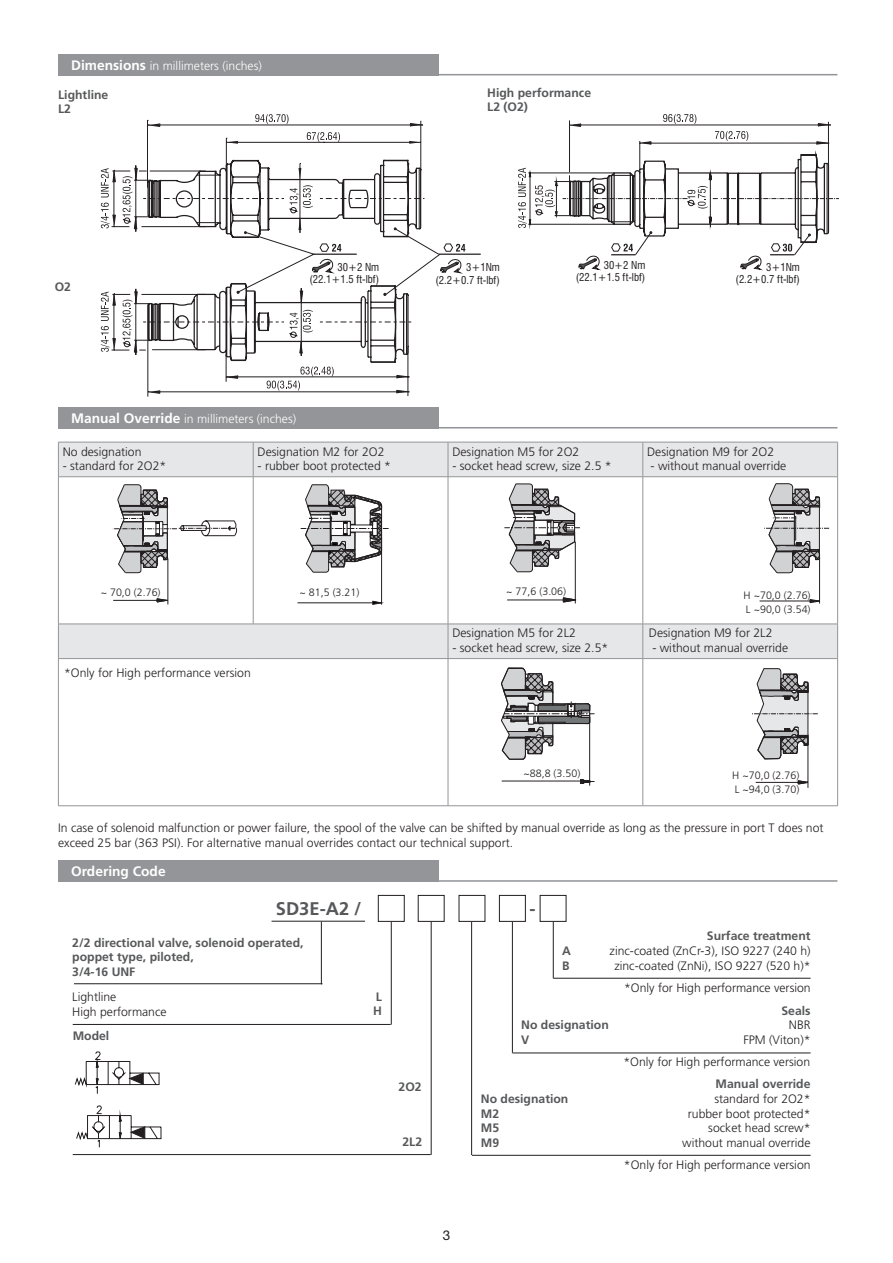
<style>
.page{position:relative;width:893px;height:1263px;background:#fff}
.page>*{position:absolute;margin:0;border:0;box-sizing:border-box;transform-origin:0 0}
.t1{font:700 18.3px "Frutiger LT Pro";color:#57585a}
.t2{font:700 13.8px "Frutiger LT Pro";color:#fff}
.t3{font:13.5px "Helvetica Neue";color:#231f20}
.t4{font:300 12.15px/14.7px "Frutiger LT Pro";color:#231f20;text-align:right}
.t5{font:700 12.15px/14.7px "Frutiger LT Pro";color:#57585a}
.t6{font:300 12.15px "Frutiger LT Pro";color:#fff}
.t7{font:300 10.65px/13.8px "Frutiger LT Pro";color:#231f20}
.t8{font:condensed 10.65px/12.9px "Swiss 721 BTCE";color:#231f20;text-align:right}
.s1{font-weight:700;font-size:13.8px}
</style>
<div class="page">
<div style="left:499px;top:895px;width:27px;height:27px;border:1px solid #231f20"></div>
<div style="left:418px;top:895px;width:27px;height:27px;border:1px solid #231f20"></div>
<div style="left:459px;top:895px;width:26px;height:27px;border:1px solid #231f20"></div>
<hr style="left:272px;top:921px;width:93px;height:1px;background:#231f20">
<hr style="left:321px;top:922px;width:1px;height:62px;background:#231f20">
<hr style="left:431px;top:922px;width:1px;height:233px;background:#231f20">
<hr style="left:73px;top:1154px;width:358px;height:1px;background:#231f20">
<hr style="left:472px;top:1155px;width:339px;height:1px;background:#231f20">
<hr style="left:471px;top:922px;width:1px;height:233px;background:#231f20">
<hr style="left:512px;top:922px;width:1px;height:131px;background:#231f20">
<hr style="left:512px;top:1053px;width:299px;height:1px;background:#231f20">
<hr style="left:74px;top:983px;width:248px;height:1px;background:#231f20">
<div style="left:378px;top:895px;width:27px;height:27px;border:1px solid #231f20"></div>
<hr style="left:391px;top:922px;width:1px;height:103px;background:#231f20">
<hr style="left:73px;top:1024px;width:318px;height:1px;background:#231f20">
<div style="left:540px;top:895px;width:26px;height:27px;border:1px solid #231f20"></div>
<hr style="left:553px;top:922px;width:1px;height:56px;background:#231f20">
<hr style="left:553px;top:978px;width:258px;height:1px;background:#231f20">
<svg style="left:76px;top:1105px;width:86px;height:43px"></svg>
<svg style="left:75px;top:1051px;width:85px;height:43px"></svg>
<svg style="left:501px;top:667px;width:94px;height:119px"></svg>
<svg style="left:752px;top:668px;width:66px;height:120px"></svg>
<svg style="left:59px;top:443px;width:778px;height:215px"></svg>
<hr style="left:58px;top:442px;width:195px;height:1px;background:#939598">
<hr style="left:58px;top:442px;width:1px;height:34px;background:#939598">
<hr style="left:253px;top:442px;width:195px;height:1px;background:#939598">
<hr style="left:253px;top:442px;width:1px;height:34px;background:#939598">
<hr style="left:448px;top:442px;width:195px;height:1px;background:#939598">
<hr style="left:448px;top:442px;width:1px;height:34px;background:#939598">
<hr style="left:643px;top:442px;width:195px;height:1px;background:#939598">
<hr style="left:643px;top:442px;width:1px;height:34px;background:#939598">
<hr style="left:837px;top:442px;width:1px;height:34px;background:#939598">
<hr style="left:58px;top:476px;width:195px;height:1px;background:#939598">
<hr style="left:253px;top:476px;width:195px;height:1px;background:#939598">
<hr style="left:448px;top:476px;width:195px;height:1px;background:#939598">
<hr style="left:643px;top:476px;width:195px;height:1px;background:#939598">
<hr style="left:58px;top:477px;width:1px;height:147px;background:#939598">
<hr style="left:253px;top:477px;width:1px;height:147px;background:#939598">
<hr style="left:448px;top:477px;width:1px;height:147px;background:#939598">
<hr style="left:643px;top:477px;width:1px;height:147px;background:#939598">
<hr style="left:837px;top:477px;width:1px;height:147px;background:#939598">
<hr style="left:58px;top:624px;width:1px;height:34px;background:#939598">
<hr style="left:58px;top:624px;width:195px;height:1px;background:#939598">
<hr style="left:253px;top:624px;width:195px;height:1px;background:#939598">
<hr style="left:448px;top:624px;width:1px;height:34px;background:#939598">
<hr style="left:448px;top:624px;width:195px;height:1px;background:#939598">
<hr style="left:643px;top:624px;width:1px;height:34px;background:#939598">
<hr style="left:643px;top:624px;width:195px;height:1px;background:#939598">
<hr style="left:837px;top:624px;width:1px;height:34px;background:#939598">
<hr style="left:58px;top:659px;width:1px;height:146px;background:#939598">
<hr style="left:58px;top:658px;width:195px;height:1px;background:#939598">
<hr style="left:253px;top:658px;width:195px;height:1px;background:#939598">
<hr style="left:58px;top:805px;width:195px;height:1px;background:#939598">
<hr style="left:253px;top:805px;width:195px;height:1px;background:#939598">
<hr style="left:448px;top:659px;width:1px;height:146px;background:#939598">
<hr style="left:448px;top:658px;width:195px;height:1px;background:#939598">
<hr style="left:448px;top:805px;width:195px;height:1px;background:#939598">
<hr style="left:643px;top:659px;width:1px;height:146px;background:#939598">
<hr style="left:643px;top:658px;width:195px;height:1px;background:#939598">
<hr style="left:837px;top:659px;width:1px;height:146px;background:#939598">
<hr style="left:643px;top:805px;width:195px;height:1px;background:#939598">
<hr style="left:148px;top:340px;width:1px;height:57px;background:#231f20">
<hr style="left:408px;top:346px;width:1px;height:50px;background:#231f20">
<svg style="left:101px;top:114px;width:738px;height:279px"></svg>
<hr style="left:314px;top:254px;width:43px;height:1px;background:#231f20">
<div style="left:58px;top:54px;width:381px;height:21px;background:#939598"></div>
<div style="left:58px;top:407px;width:381px;height:21px;background:#939598"></div>
<div style="left:58px;top:860px;width:381px;height:22px;background:#939598"></div>
<hr style="left:58px;top:74px;width:779px;height:1px;background:#939598">
<hr style="left:58px;top:427px;width:779px;height:1px;background:#939598">
<hr style="left:58px;top:880px;width:779px;height:2px;background:#939598">
<p class="t6" style="left:71px;top:59px;width:192px"><span class="s1">Dimensions</span> in millimeters (inches)</p>
<p class="t5" style="left:58px;top:87px;width:52px">Lightline<br>L2</p>
<p class="t5" style="left:487px;top:85px;width:105px">High performance<br>L2 (O2)</p>
<p class="t5" style="left:55px;top:279px;width:18px">O2</p>
<p class="t8" style="left:576px;top:258px;width:71px">30+2 Nm (22.1+1.5 ft-lbf)</p>
<p class="t8" style="left:309px;top:260px;width:71px">30+2 Nm (22.1+1.5 ft-lbf)</p>
<p class="t8" style="left:736px;top:260px;width:66px">3+1Nm (2.2+0.7 ft-lbf)</p>
<p class="t8" style="left:435px;top:260px;width:66px">3+1Nm (2.2+0.7 ft-lbf)</p>
<p class="t6" style="left:71px;top:412px;width:227px"><span class="s1">Manual Override</span> in millimeters (inches)</p>
<p class="t4" style="left:63px;top:444px;width:80px">No designation</p>
<p class="t4" style="left:63px;top:459px;width:105px">- standard for 2O2*</p>
<p class="t4" style="left:258px;top:444px;width:128px">Designation M2 for 2O2</p>
<p class="t4" style="left:258px;top:459px;width:135px">- rubber boot protected *</p>
<p class="t7" style="left:101px;top:585px;width:61px">~ 70,0 (2.76)</p>
<p class="t4" style="left:64px;top:666px;width:188px">*Only for High performance version</p>
<p class="t7" style="left:299px;top:585px;width:61px">~ 81,5 (3.21)</p>
<p class="t4" style="left:452px;top:444px;width:128px">Designation M5 for 2O2</p>
<p class="t4" style="left:452px;top:459px;width:161px">- socket head screw, size 2.5 *</p>
<p class="t4" style="left:647px;top:444px;width:128px">Designation M9 for 2O2</p>
<p class="t4" style="left:651px;top:459px;width:137px">- without manual override</p>
<p class="t7" style="left:506px;top:584px;width:61px">~ 77,6 (3.06)</p>
<p class="t7" style="left:743px;top:588px;width:69px">H ~70,0 (2.76)<br>L ~90,0 (3.54)</p>
<p class="t4" style="left:452px;top:626px;width:125px">Designation M5 for 2L2</p>
<p class="t4" style="left:452px;top:641px;width:157px">- socket head screw, size 2.5*</p>
<p class="t4" style="left:649px;top:626px;width:125px">Designation M9 for 2L2</p>
<p class="t4" style="left:652px;top:641px;width:137px">- without manual override</p>
<p class="t7" style="left:523px;top:767px;width:58px">~88,8 (3.50)</p>
<p class="t7" style="left:732px;top:768px;width:69px">H ~70,0 (2.76)<br>L ~94,0 (3.70)</p>
<p class="t4" style="left:58px;top:821px;width:767px;text-align:left">In case of solenoid malfunction or power failure, the spool of the valve can be shifted by manual override as long as the pressure in port T does not exceed 25 bar (363 PSI). For alternative manual overrides contact our technical support.</p>
<p class="t2" style="left:71px;top:863px;width:96px">Ordering Code</p>
<h1 class="t1" style="left:276px;top:898px;width:87px">SD3E-A2 /</h1>
<h1 class="t1" style="left:529px;top:898px;width:8px">-</h1>
<p class="t5" style="left:72px;top:935px;width:233px">2/2 directional valve, solenoid operated, poppet type, piloted,<br>3/4-16 UNF</p>
<p class="t5" style="left:562px;top:943px;width:10px">A<br>B</p>
<p class="t5" style="left:707px;top:929px;width:105px">Surface treatment</p>
<p class="t4" style="left:610px;top:944px;width:202px;text-align:center">zinc-coated (ZnCr-3), ISO 9227 (240 h) zinc-coated (ZnNi), ISO 9227 (520 h)*</p>
<p class="t4" style="left:72px;top:990px;width:96px;text-align:left">Lightline<br>High performance</p>
<p class="t5" style="left:73px;top:1028px;width:38px">Model</p>
<p class="t5" style="left:373px;top:989px;width:10px">L<br>H</p>
<p class="t5" style="left:399px;top:1080px;width:25px">2O2</p>
<p class="t5" style="left:402px;top:1135px;width:21px">2L2</p>
<p class="t3" style="left:443px;top:1227px;width:9px">3</p>
<p class="t5" style="left:521px;top:1018px;width:89px">No designation<br>V</p>
<p class="t5" style="left:481px;top:1091px;width:89px">No designation<br>M2<br>M5<br>M9</p>
<p class="t4" style="left:624px;top:980px;width:188px">*Only for High performance version</p>
<p class="t5" style="left:781px;top:1003px;width:31px">Seals</p>
<p class="t4" style="left:743px;top:1018px;width:69px">NBR<br>FPM (Viton)*</p>
<p class="t4" style="left:623px;top:1055px;width:188px">*Only for High performance version</p>
<p class="t5" style="left:715px;top:1077px;width:97px">Manual override</p>
<p class="t4" style="left:682px;top:1091px;width:130px">standard for 2O2* rubber boot protected* socket head screw* without manual override</p>
<p class="t4" style="left:624px;top:1157px;width:188px">*Only for High performance version</p>
</div>
